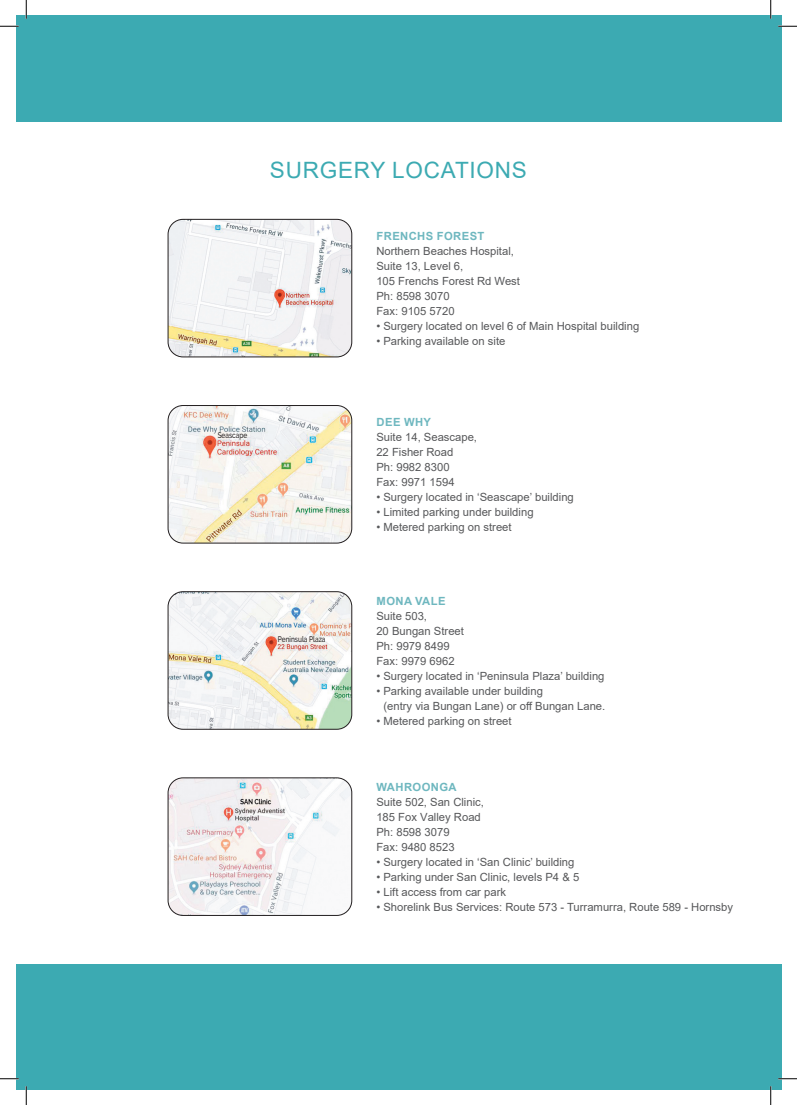
<style>
.page{position:relative;width:797px;height:1105px;background:#fff}
.page>*{position:absolute;margin:0;border:0;box-sizing:border-box;transform-origin:0 0}
.t1{font:22.5px "Arial";letter-spacing:.035em;color:#3caab2}
.t2{font:11.25px/15px "Arial";color:#57585a}
.t3{font:700 11.25px "Arial";letter-spacing:.035em;color:#6eb7bf}
.t4{font:500 8.12px "Raleway";color:#231f20;scale:.8 1}
</style>
<div class="page">
<img style="left:168px;top:219px;width:184px;height:138px">
<div style="left:168px;top:219px;width:184px;height:138px;border:1px solid #231f20;border-radius:15px"></div>
<img style="left:168px;top:779px;width:184px;height:136px">
<div style="left:168px;top:777px;width:184px;height:139px;border:1px solid #231f20;border-radius:15px"></div>
<div style="left:16px;top:964px;width:765px;height:125px;background:#3caab2"></div>
<div style="left:16px;top:16px;width:765px;height:106px;background:#3caab2"></div>
<img style="left:168px;top:405px;width:184px;height:138px">
<div style="left:168px;top:405px;width:184px;height:138px;border:1px solid #231f20;border-radius:15px"></div>
<img style="left:168px;top:593px;width:184px;height:136px">
<div style="left:168px;top:591px;width:184px;height:138px;border:1px solid #231f20;border-radius:15px"></div>
<svg style="left:0;top:25px;width:19px;height:2px"></svg>
<svg style="left:778px;top:25px;width:19px;height:2px"></svg>
<svg style="left:0;top:1078px;width:19px;height:1px"></svg>
<svg style="left:778px;top:1078px;width:19px;height:1px"></svg>
<svg style="left:25px;top:0;width:2px;height:19px"></svg>
<svg style="left:25px;top:1086px;width:2px;height:19px"></svg>
<svg style="left:770px;top:0;width:1px;height:19px"></svg>
<svg style="left:770px;top:1086px;width:1px;height:19px"></svg>
<h1 class="t1" style="left:270px;top:155px;width:258px">SURGERY LOCATIONS</h1>
<p class="t3" style="left:376px;top:228px;width:109px">FRENCHS FOREST</p>
<p class="t2" style="left:376px;top:243px;width:145px">Northern Beaches Hospital,<br>Suite 13, Level 6,<br>105 Frenchs Forest Rd West<br>Ph: 8598 3070<br>Fax: 9105 5720</p>
<p class="t2" style="left:376px;top:318px;width:264px">• Surgery located on level 6 of Main Hospital building</p>
<p class="t2" style="left:376px;top:333px;width:130px">• Parking available on site</p>
<p class="t4" style="left:218px;top:430px;width:39px">Seascape</p>
<p class="t4" style="left:278px;top:634px;width:61px">Peninsula Plaza</p>
<p class="t3" style="left:376px;top:414px;width:56px">DEE WHY</p>
<p class="t2" style="left:376px;top:429px;width:102px">Suite 14, Seascape,<br>22 Fisher Road<br>Ph: 9982 8300<br>Fax: 9971 1594</p>
<p class="t2" style="left:376px;top:489px;width:199px">• Surgery located in ‘Seascape’ building</p>
<p class="t2" style="left:376px;top:504px;width:159px">• Limited parking under building</p>
<p class="t2" style="left:376px;top:519px;width:137px">• Metered parking on street</p>
<p class="t3" style="left:376px;top:593px;width:71px">MONA VALE</p>
<p class="t2" style="left:376px;top:608px;width:89px">Suite 503,<br>20 Bungan Street<br>Ph: 9979 8499<br>Fax: 9979 6962</p>
<p class="t2" style="left:376px;top:668px;width:230px">• Surgery located in ‘Peninsula Plaza’ building</p>
<p class="t2" style="left:383px;top:683px;width:223px;text-indent:-7px">• Parking available under building<br>(entry via Bungan Lane) or off Bungan Lane.</p>
<p class="t2" style="left:376px;top:713px;width:137px">• Metered parking on street</p>
<p class="t3" style="left:376px;top:779px;width:82px">WAHROONGA</p>
<p class="t2" style="left:376px;top:794px;width:109px">Suite 502, San Clinic,<br>185 Fox Valley Road<br>Ph: 8598 3079<br>Fax: 9480 8523</p>
<p class="t2" style="left:376px;top:854px;width:199px">• Surgery located in ‘San Clinic’ building</p>
<p class="t2" style="left:376px;top:869px;width:204px">• Parking under San Clinic, levels P4 &amp; 5</p>
<p class="t2" style="left:376px;top:884px;width:131px">• Lift access from car park</p>
<p class="t2" style="left:376px;top:899px;width:358px">• Shorelink Bus Services: Route 573 - Turramurra, Route 589 - Hornsby</p>
</div>
